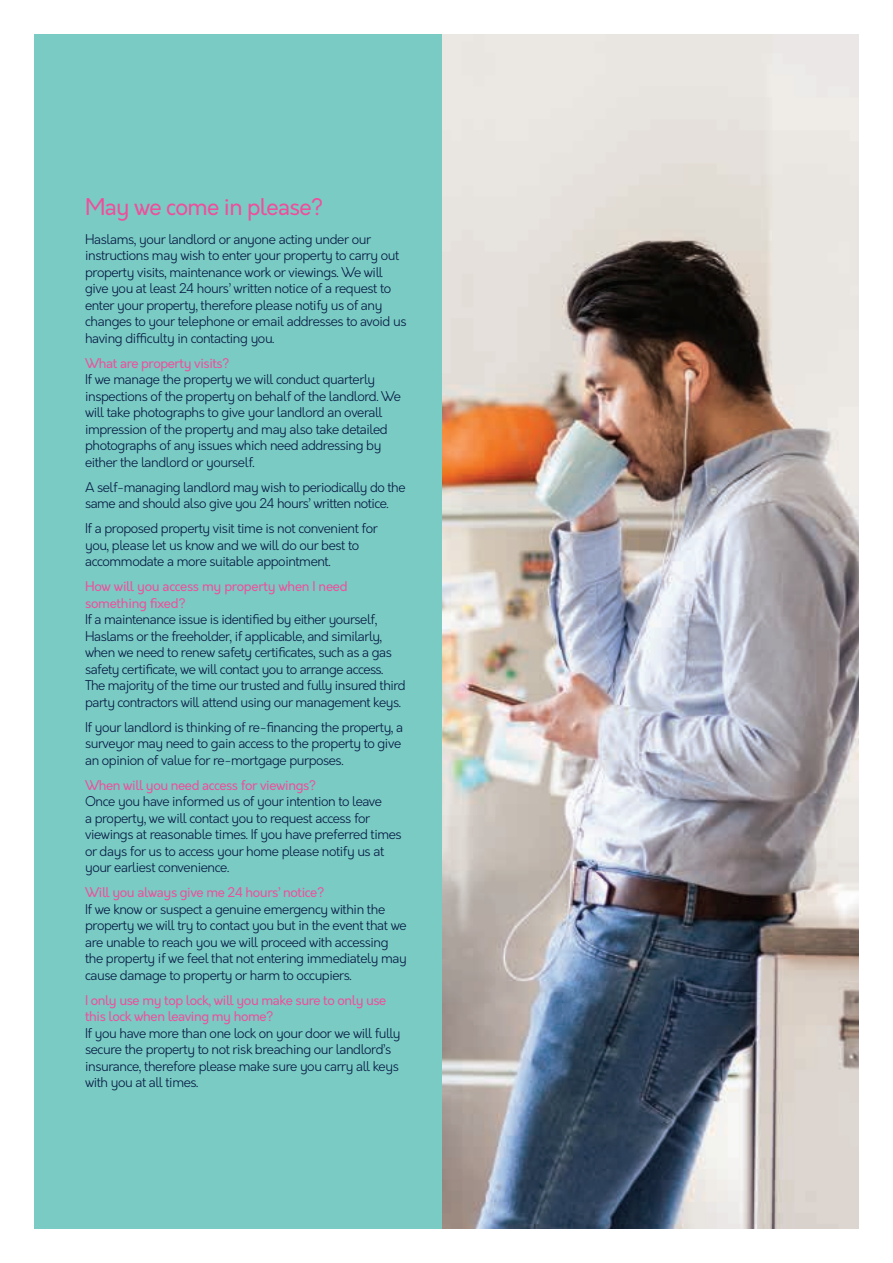
<style>
.page{position:relative;width:893px;height:1263px;background:#fff}
.page>*{position:absolute;margin:0;border:0;box-sizing:border-box;transform-origin:0 0}
.t1{font:22.5px "Orkney";letter-spacing:-.03em;color:#ee4f9d}
.t2{font:300 13.2px/16.5px "Orkney";letter-spacing:-.03em;color:#071b44}
.t3{font:13.2px/16.5px "Orkney";letter-spacing:-.03em;color:#ee4f9d}
</style>
<div class="page">
<div style="left:34px;top:34px;width:444px;height:1195px;background:#7acbc4"></div>
<img style="left:442px;top:34px;width:417px;height:1195px">
<h1 class="t1" style="left:85px;top:192px;width:240px">May we come in please?</h1>
<p class="t2" style="left:85px;top:231px;width:323px">Haslams, your landlord or anyone acting under our instructions may wish to enter your property to carry out property visits, maintenance work or viewings. We will give you at least 24 hours’ written notice of a request to enter your property, therefore please notify us of any changes to your telephone or email addresses to avoid us having difficulty in contacting you.</p>
<p class="t3" style="left:85px;top:355px;width:146px">What are property visits?</p>
<p class="t2" style="left:85px;top:372px;width:317px">If we manage the property we will conduct quarterly inspections of the property on behalf of the landlord. We will take photographs to give your landlord an overall impression of the property and may also take detailed photographs of any issues which need addressing by either the landlord or yourself.</p>
<p class="t2" style="left:85px;top:479px;width:322px">A self-managing landlord may wish to periodically do the same and should also give you 24 hours’ written notice.</p>
<p class="t2" style="left:85px;top:521px;width:294px">If a proposed property visit time is not convenient for you, please let us know and we will do our best to accommodate a more suitable appointment.</p>
<p class="t3" style="left:85px;top:579px;width:264px">How will you access my property when I need something fixed?</p>
<p class="t2" style="left:85px;top:612px;width:322px">If a maintenance issue is identified by either yourself, Haslams or the freeholder, if applicable, and similarly, when we need to renew safety certificates, such as a gas safety certificate, we will contact you to arrange access.<br>The majority of the time our trusted and fully insured third party contractors will attend using our management keys.</p>
<p class="t2" style="left:85px;top:719px;width:320px">If your landlord is thinking of re-financing the property, a surveyor may need to gain access to the property to give an opinion of value for re-mortgage purposes.</p>
<p class="t3" style="left:85px;top:777px;width:233px">When will you need access for viewings?</p>
<p class="t2" style="left:85px;top:794px;width:318px">Once you have informed us of your intention to leave<br>a property, we will contact you to request access for viewings at reasonable times. If you have preferred times or days for us to access your home please notify us at your earliest convenience.</p>
<p class="t3" style="left:85px;top:885px;width:241px">Will you always give me 24 hours’ notice?</p>
<p class="t2" style="left:85px;top:901px;width:323px">If we know or suspect a genuine emergency within the property we will try to contact you but in the event that we are unable to reach you we will proceed with accessing the property if we feel that not entering immediately may cause damage to property or harm to occupiers.</p>
<p class="t3" style="left:85px;top:992px;width:303px">I only use my top lock, will you make sure to only use this lock when leaving my home?</p>
<p class="t2" style="left:85px;top:1025px;width:317px">If you have more than one lock on your door we will fully secure the property to not risk breaching our landlord’s insurance, therefore please make sure you carry all keys with you at all times.</p>
</div>
